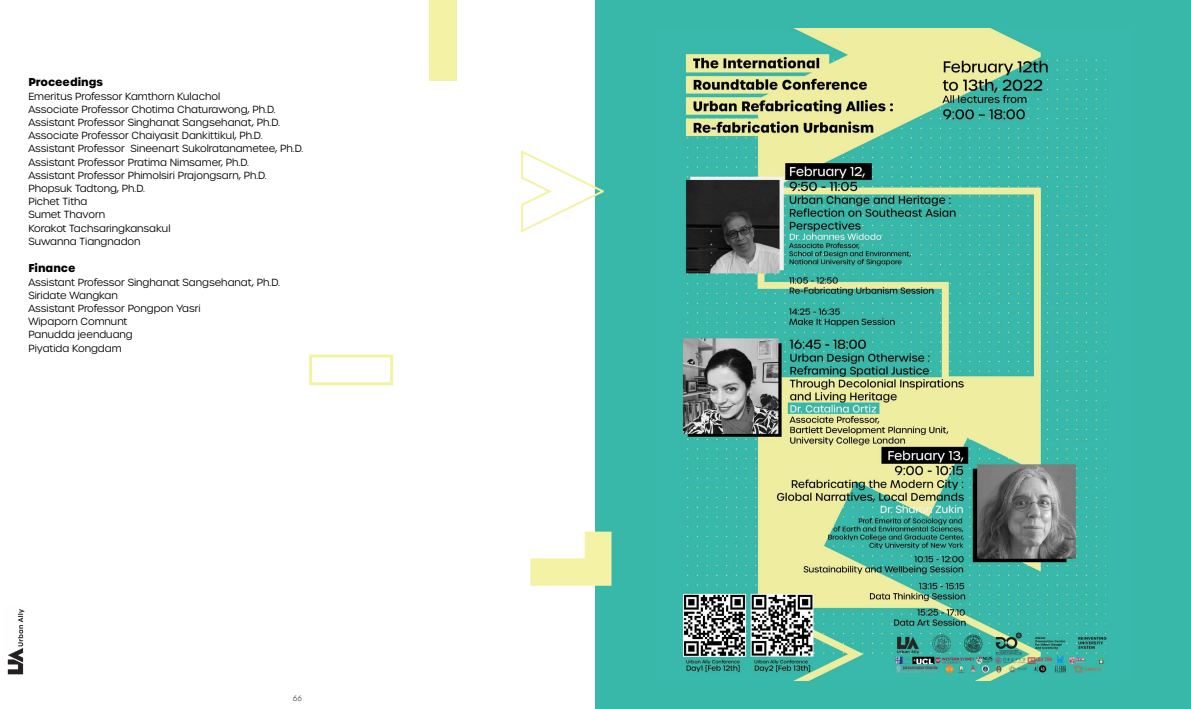
<style>
.page{position:relative;width:1191px;height:709px;background:#fff}
.page>*{position:absolute;margin:0;border:0;box-sizing:border-box;transform-origin:0 0}
.t1{font:700 11px "Urbane";color:#000}
.t2{font:300 10px/13.2px "Urbane";color:#000}
.t3{font:italic 8px "Century Gothic";color:#4d4d4f}
</style>
<div class="page">
<img style="left:7px;top:609px;width:18px;height:66px">
<div style="left:595px;top:0;width:596px;height:709px;background:#38b8a9"></div>
<img style="left:681px;top:28px;width:426px;height:652px">
<svg style="left:521px;top:150px;width:83px;height:83px"></svg>
<svg style="left:530px;top:531px;width:81px;height:54px"></svg>
<div style="left:429px;top:0;width:28px;height:80px;background:#f4f2a4"></div>
<div style="left:309px;top:354px;width:84px;height:31px;border:3px solid #f4f2a4"></div>
<p class="t1" style="left:28px;top:75px;width:76px">Proceedings</p>
<p class="t2" style="left:28px;top:89px;width:276px">Emeritus Professor Kamthorn Kulachol<br>Associate Professor Chotima Chaturawong, Ph.D.<br>Assistant Professor Singhanat Sangsehanat, Ph.D.<br>Associate Professor Chaiyasit Dankittikul, Ph.D.<br>Assistant Professor Sineenart Sukolratanametee, Ph.D.<br>Assistant Professor Pratima Nimsamer, Ph.D.<br>Assistant Professor Phimolsiri Prajongsarn, Ph.D.<br>Phopsuk Tadtong, Ph.D.<br>Pichet Titha<br>Sumet Thavorn<br>Korakot Tachsaringkansakul<br>Suwanna Tiangnadon</p>
<p class="t1" style="left:28px;top:261px;width:49px">Finance</p>
<p class="t2" style="left:28px;top:275px;width:253px">Assistant Professor Singhanat Sangsehanat, Ph.D.<br>Siridate Wangkan<br>Assistant Professor Pongpon Yasri<br>Wipaporn Comnunt<br>Panudda jeenduang<br>Piyatida Kongdam</p>
<p class="t3" style="left:293px;top:692px;width:11px">66</p>
</div>
